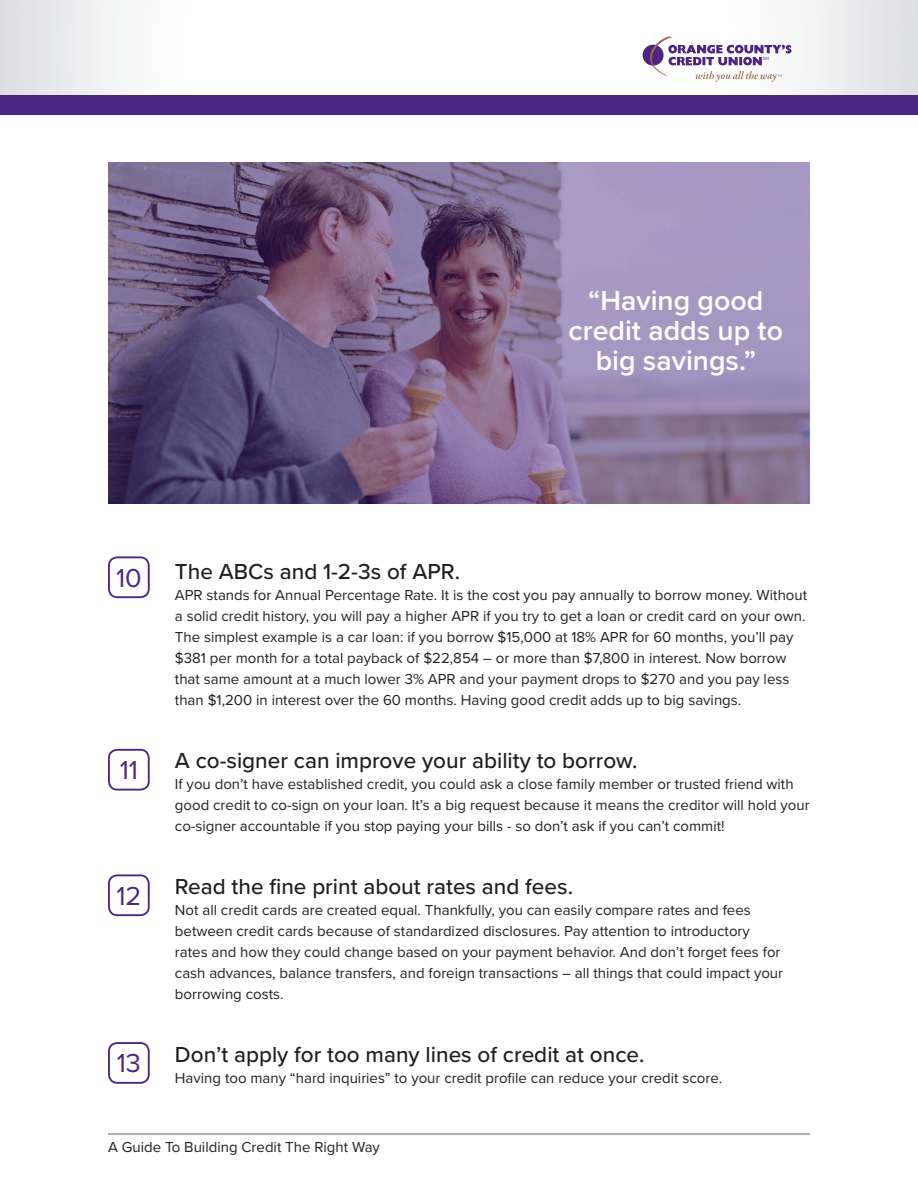
<style>
.page{position:relative;width:918px;height:1188px;background:#fff}
.page>*{position:absolute;margin:0;border:0;box-sizing:border-box;transform-origin:0 0}
.t1{font:600 28.5px/30px "Proxima Nova";color:#fff;text-align:center}
.t2{font:27px "Proxima Nova";color:#4c2785}
.t3{font:500 22.5px "Proxima Nova";color:#231f20}
.t4{font:15px/21px "Proxima Nova";color:#231f20}
</style>
<div class="page">
<svg style="left:0;top:0;width:918px;height:95px"></svg>
<div style="left:0;top:95px;width:918px;height:19px;background:#4b2583"></div>
<div style="left:643px;top:45px;width:21px;height:21px;background:#4e2582;border-radius:50%"></div>
<svg style="left:650px;top:36px;width:141px;height:46px"></svg>
<hr style="left:108px;top:1133px;width:702px;height:2px;background:#939598">
<svg style="left:108px;top:162px;width:702px;height:341px;background:#7f6c93"></svg>
<div style="left:108px;top:556px;width:42px;height:42px;border:2px solid #4c2785;border-radius:8px"></div>
<div style="left:108px;top:749px;width:42px;height:42px;border:2px solid #4c2785;border-radius:8px"></div>
<div style="left:108px;top:874px;width:42px;height:42px;border:2px solid #4c2785;border-radius:8px"></div>
<div style="left:108px;top:1042px;width:42px;height:42px;border:2px solid #4c2785;border-radius:8px"></div>
<p class="t1" style="left:569px;top:284px;width:216px">“Having good credit adds up to big savings.”</p>
<p class="t2" style="left:116px;top:558px;width:27px">10</p>
<p class="t2" style="left:120px;top:750px;width:20px">11</p>
<p class="t2" style="left:116px;top:876px;width:27px">12</p>
<p class="t2" style="left:117px;top:1043px;width:26px">13</p>
<p class="t3" style="left:175px;top:554px;width:287px">The ABCs and 1-2-3s of APR.</p>
<p class="t4" style="left:175px;top:583px;width:634px">APR stands for Annual Percentage Rate. It is the cost you pay annually to borrow money. Without a solid credit history, you will pay a higher APR if you try to get a loan or credit card on your own.<br>The simplest example is a car loan: if you borrow $15,000 at 18% APR for 60 months, you’ll pay $381 per month for a total payback of $22,854 – or more than $7,800 in interest. Now borrow that same amount at a much lower 3% APR and your payment drops to $270 and you pay less than $1,200 in interest over the 60 months. Having good credit adds up to big savings.</p>
<p class="t3" style="left:175px;top:743px;width:464px">A co-signer can improve your ability to borrow.</p>
<p class="t4" style="left:175px;top:772px;width:636px">If you don’t have established credit, you could ask a close family member or trusted friend with good credit to co-sign on your loan. It’s a big request because it means the creditor will hold your co-signer accountable if you stop paying your bills - so don’t ask if you can’t commit!</p>
<p class="t3" style="left:175px;top:869px;width:400px">Read the fine print about rates and fees.</p>
<p class="t4" style="left:175px;top:898px;width:610px">Not all credit cards are created equal. Thankfully, you can easily compare rates and fees between credit cards because of standardized disclosures. Pay attention to introductory rates and how they could change based on your payment behavior. And don’t forget fees for cash advances, balance transfers, and foreign transactions – all things that could impact your borrowing costs.</p>
<p class="t3" style="left:175px;top:1037px;width:471px">Don’t apply for too many lines of credit at once.</p>
<p class="t4" style="left:175px;top:1066px;width:549px">Having too many “hard inquiries” to your credit profile can reduce your credit score.</p>
<p class="t4" style="left:108px;top:1136px;width:274px">A Guide To Building Credit The Right Way</p>
</div>
